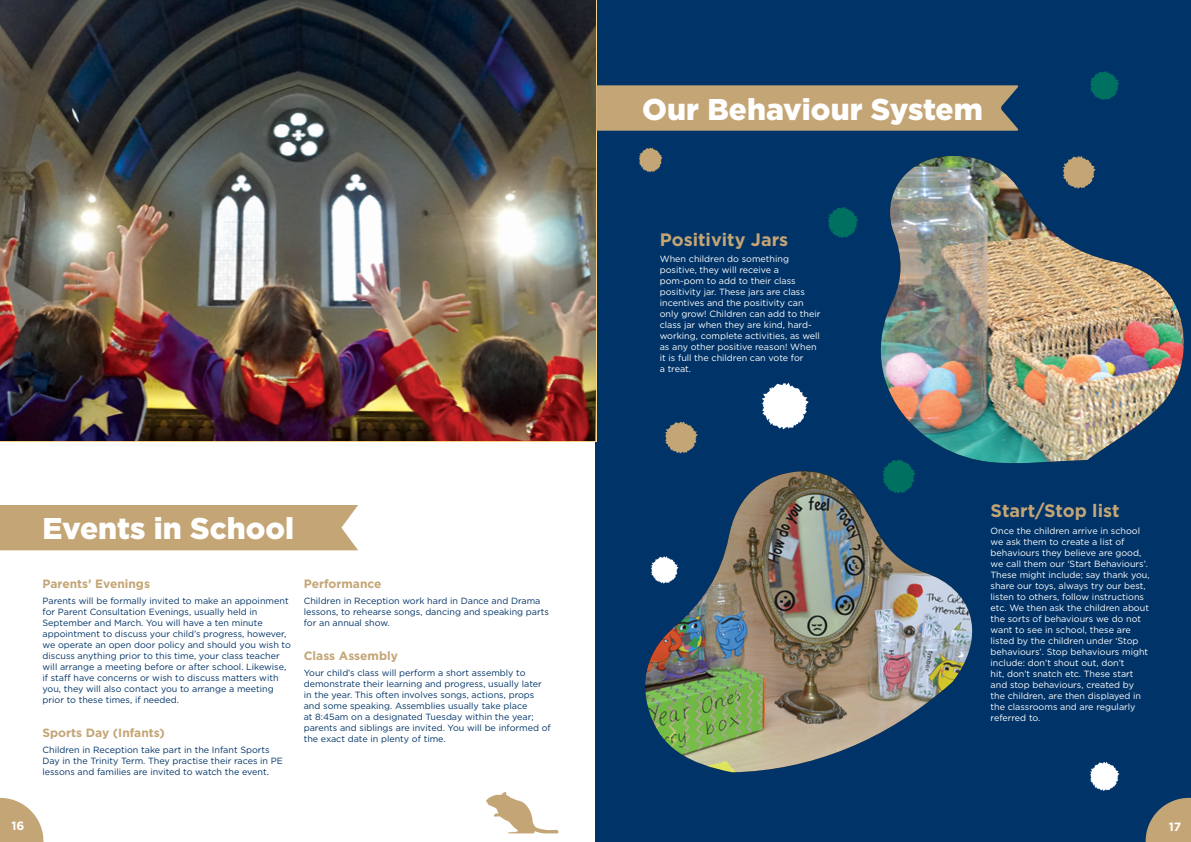
<style>
.page{position:relative;width:1191px;height:842px;background:#fff}
.page>*{position:absolute;margin:0;border:0;box-sizing:border-box;transform-origin:0 0}
.t1{font:900 30px "Gotham";color:#fff}
.t2{font:700 18px "Gotham";color:#c4a575}
.t3{font:700 12px "Gotham";color:#c4a575}
.t4{font:700 12px "Gotham";color:#fff}
.t5{font:9px/11px "Gotham";color:#003468}
.t6{font:9px/11px "Gotham";color:#fff}
</style>
<div class="page">
<svg style="left:0;top:798px;width:43px;height:44px"></svg>
<div style="left:595px;top:0;width:596px;height:842px;background:#003468"></div>
<svg style="left:1145px;top:798px;width:46px;height:44px"></svg>
<div style="left:0;top:505px;width:358px;height:45px;background:#c4a575"></div>
<img style="left:0;top:0;width:596px;height:441px">
<img style="left:880px;top:156px;width:304px;height:307px">
<div style="left:596px;top:85px;width:422px;height:46px;background:#c4a575"></div>
<img style="left:645px;top:471px;width:328px;height:301px">
<svg style="left:828px;top:207px;width:30px;height:31px"></svg>
<svg style="left:761px;top:383px;width:47px;height:46px"></svg>
<svg style="left:665px;top:422px;width:33px;height:32px"></svg>
<svg style="left:882px;top:459px;width:33px;height:35px"></svg>
<svg style="left:1090px;top:71px;width:29px;height:29px"></svg>
<svg style="left:639px;top:148px;width:23px;height:24px"></svg>
<svg style="left:1090px;top:762px;width:29px;height:29px"></svg>
<svg style="left:650px;top:556px;width:28px;height:28px"></svg>
<svg style="left:1062px;top:156px;width:33px;height:33px"></svg>
<svg style="left:486px;top:792px;width:72px;height:41px"></svg>
<h1 class="t1" style="left:642px;top:92px;width:342px">Our Behaviour System</h1>
<h1 class="t1" style="left:43px;top:511px;width:253px">Events in School</h1>
<h3 class="t3" style="left:43px;top:576px;width:109px">Parents’ Evenings</h3>
<p class="t5" style="left:43px;top:595px;width:250px">Parents will be formally invited to make an appoinment for Parent Consultation Evenings, usually held in September and March. You will have a ten minute appointment to discuss your child’s progress, however, we operate an open door policy and should you wish to discuss anything prior to this time, your class teacher will arrange a meeting before or after school. Likewise, if staff have concerns or wish to discuss matters with you, they will also contact you to arrange a meeting prior to these times, if needed.</p>
<h3 class="t3" style="left:43px;top:725px;width:124px">Sports Day (Infants)</h3>
<p class="t5" style="left:43px;top:744px;width:242px">Children in Reception take part in the Infant Sports<br>Day in the Trinity Term. They practise their races in PE lessons and families are invited to watch the event.</p>
<h3 class="t3" style="left:304px;top:576px;width:79px">Performance</h3>
<p class="t5" style="left:304px;top:595px;width:247px">Children in Reception work hard in Dance and Drama lessons, to rehearse songs, dancing and speaking parts for an annual show.</p>
<h3 class="t3" style="left:304px;top:648px;width:96px">Class Assembly</h3>
<p class="t5" style="left:304px;top:667px;width:249px">Your child’s class will perform a short assembly to demonstrate their learning and progress, usually later in the year. This often involves songs, actions, props and some speaking. Assemblies usually take place<br>at 8:45am on a designated Tuesday within the year; parents and siblings are invited. You will be informed of the exact date in plenty of time.</p>
<h2 class="t2" style="left:660px;top:229px;width:130px">Positivity Jars</h2>
<p class="t6" style="left:660px;top:253px;width:162px">When children do something positive, they will receive a pom-pom to add to their class positivity jar. These jars are class incentives and the positivity can only grow! Children can add to their class jar when they are kind, hard&shy;working, complete activities, as well as any other positive reason! When it is full the children can vote for<br>a treat.</p>
<h2 class="t2" style="left:990px;top:500px;width:130px">Start/Stop list</h2>
<p class="t6" style="left:990px;top:525px;width:161px">Once the children arrive in school we ask them to create a list of behaviours they believe are good, we call them our ‘Start Behaviours’.<br>These might include; say thank you, share our toys, always try our best, listen to others, follow instructions etc. We then ask the children about the sorts of behaviours we do not want to see in school, these are listed by the children under ‘Stop behaviours’. Stop behaviours might include: don’t shout out, don’t<br>hit, don’t snatch etc. These start and stop behaviours, created by the children, are then displayed in the classrooms and are regularly referred to.</p>
<h3 class="t4" style="left:11px;top:819px;width:15px">16</h3>
<h3 class="t4" style="left:1168px;top:820px;width:14px">17</h3>
</div>
